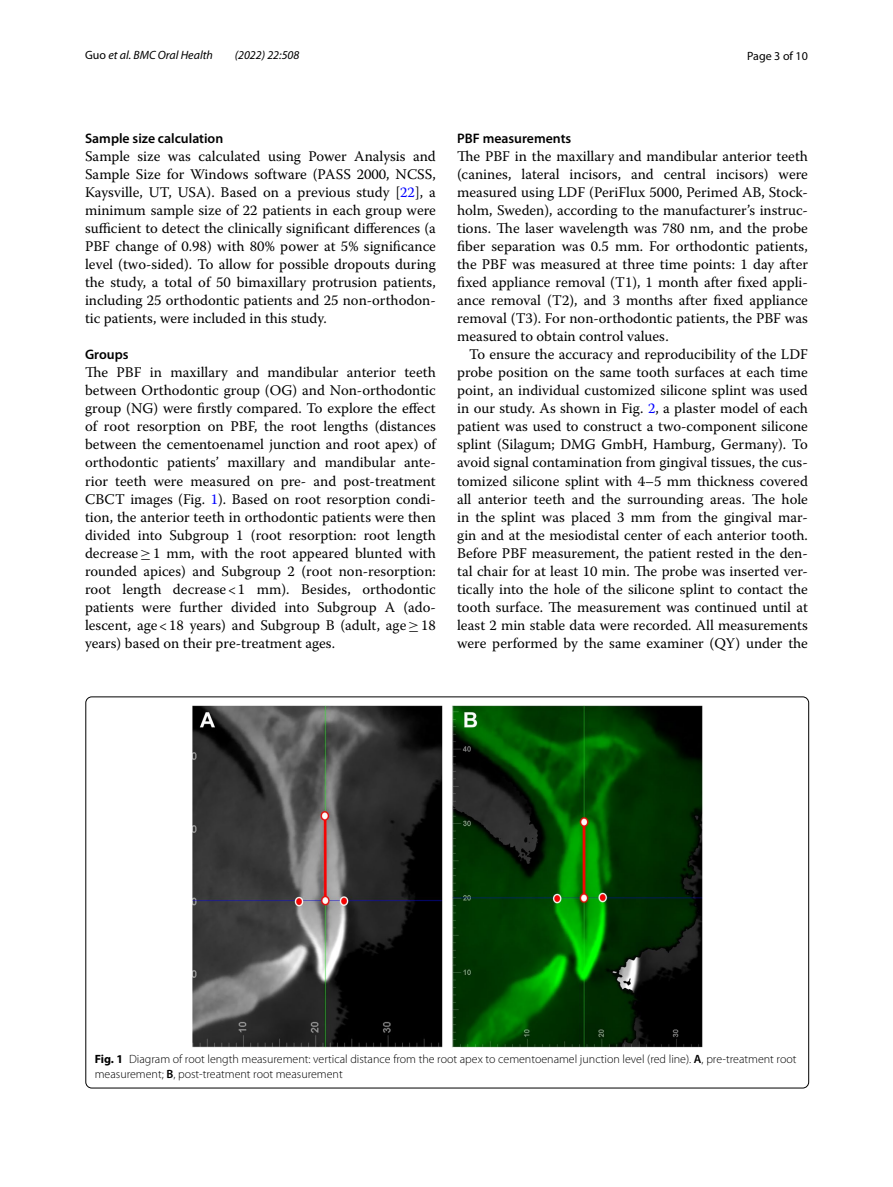
<style>
.page{position:relative;width:893px;height:1187px;background:#fff}
.page>*{position:absolute;margin:0;border:0;box-sizing:border-box;transform-origin:0 0}
.t1{font:14.7px/18px "Warnock Pro";color:#000;text-align:justify}
.t2{font:600 13.8px "Myriad Pro";color:#000}
.t3{font:300 12px/15px "Myriad Pro";color:#000}
.t4{font:italic 12px "Myriad Pro";color:#000}
.t5{font:12px "Myriad Pro";color:#000}
.s1{font-style:normal}
.s2{color:#00f}
.s3{font-family:"MTSY"}
.s4{font-weight:700}
.s5{font-weight:600}
</style>
<div class="page">
<img style="left:192px;top:705px;width:510px;height:342px">
<p class="t4" style="left:85px;top:48px;width:129px"><span class="s1">Guo</span> et al. BMC Oral Health</p>
<p class="t4" style="left:235px;top:48px;width:66px">(2022) 22:508</p>
<p class="t5" style="left:747px;top:48px;width:62px">Page 3 of 10</p>
<p class="t2" style="left:85px;top:130px;width:140px">Sample size calculation</p>
<p class="t1" style="left:85px;top:147px;width:352px">Sample size was calculated using Power Analysis and Sample Size for Windows software (PASS 2000, NCSS, Kaysville, UT, USA). Based on a previous study [<span class="s2">22</span>], a minimum sample size of 22 patients in each group were sufficient to detect the clinically significant differences (a PBF change of 0.98) with 80% power at 5% significance level (two-sided). To allow for possible dropouts during the study, a total of 50 bimaxillary protrusion patients, including 25 orthodontic patients and 25 non-orthodon&shy;tic patients, were included in this study.</p>
<p class="t2" style="left:85px;top:346px;width:45px">Groups</p>
<p class="t1" style="left:85px;top:363px;width:352px">The PBF in maxillary and mandibular anterior teeth between Orthodontic group (OG) and Non-orthodontic group (NG) were firstly compared. To explore the effect of root resorption on PBF, the root lengths (distances between the cementoenamel junction and root apex) of orthodontic patients’ maxillary and mandibular ante&shy;rior teeth were measured on pre- and post-treatment CBCT images (Fig. <span class="s2">1</span>). Based on root resorption condi&shy;tion, the anterior teeth in orthodontic patients were then divided into Subgroup 1 (root resorption: root length decrease<span class="s3">≥</span>1 mm, with the root appeared blunted with rounded apices) and Subgroup 2 (root non-resorption: root length decrease&lt;1 mm). Besides, orthodontic patients were further divided into Subgroup A (ado&shy;lescent, age&lt;18 years) and Subgroup B (adult, age<span class="s3">≥</span>18 years) based on their pre-treatment ages.</p>
<p class="t2" style="left:457px;top:130px;width:116px">PBF measurements</p>
<p class="t1" style="left:457px;top:147px;width:352px">The PBF in the maxillary and mandibular anterior teeth (canines, lateral incisors, and central incisors) were measured using LDF (PeriFlux 5000, Perimed AB, Stock&shy;holm, Sweden), according to the manufacturer’s instruc&shy;tions. The laser wavelength was 780 nm, and the probe fiber separation was 0.5 mm. For orthodontic patients, the PBF was measured at three time points: 1 day after fixed appliance removal (T1), 1 month after fixed appli&shy;ance removal (T2), and 3 months after fixed appliance removal (T3). For non-orthodontic patients, the PBF was measured to obtain control values.</p>
<p class="t1" style="left:457px;top:345px;width:352px;text-indent:12px">To ensure the accuracy and reproducibility of the LDF probe position on the same tooth surfaces at each time point, an individual customized silicone splint was used in our study. As shown in Fig. <span class="s2">2</span>, a plaster model of each patient was used to construct a two-component silicone splint (Silagum; DMG GmbH, Hamburg, Germany). To avoid signal contamination from gingival tissues, the cus&shy;tomized silicone splint with 4–5 mm thickness covered all anterior teeth and the surrounding areas. The hole in the splint was placed 3 mm from the gingival mar&shy;gin and at the mesiodistal center of each anterior tooth.<br>Before PBF measurement, the patient rested in the den&shy;tal chair for at least 10 min. The probe was inserted ver&shy;tically into the hole of the silicone splint to contact the tooth surface. The measurement was continued until at least 2 min stable data were recorded. All measurements were performed by the same examiner (QY) under the</p>
<p class="t3" style="left:95px;top:1051px;width:703px"><span class="s4">Fig. 1</span> Diagram of root length measurement: vertical distance from the root apex to cementoenamel junction level (red line). <span class="s5">A</span>, pre-treatment root measurement; <span class="s5">B</span>, post-treatment root measurement</p>
</div>
